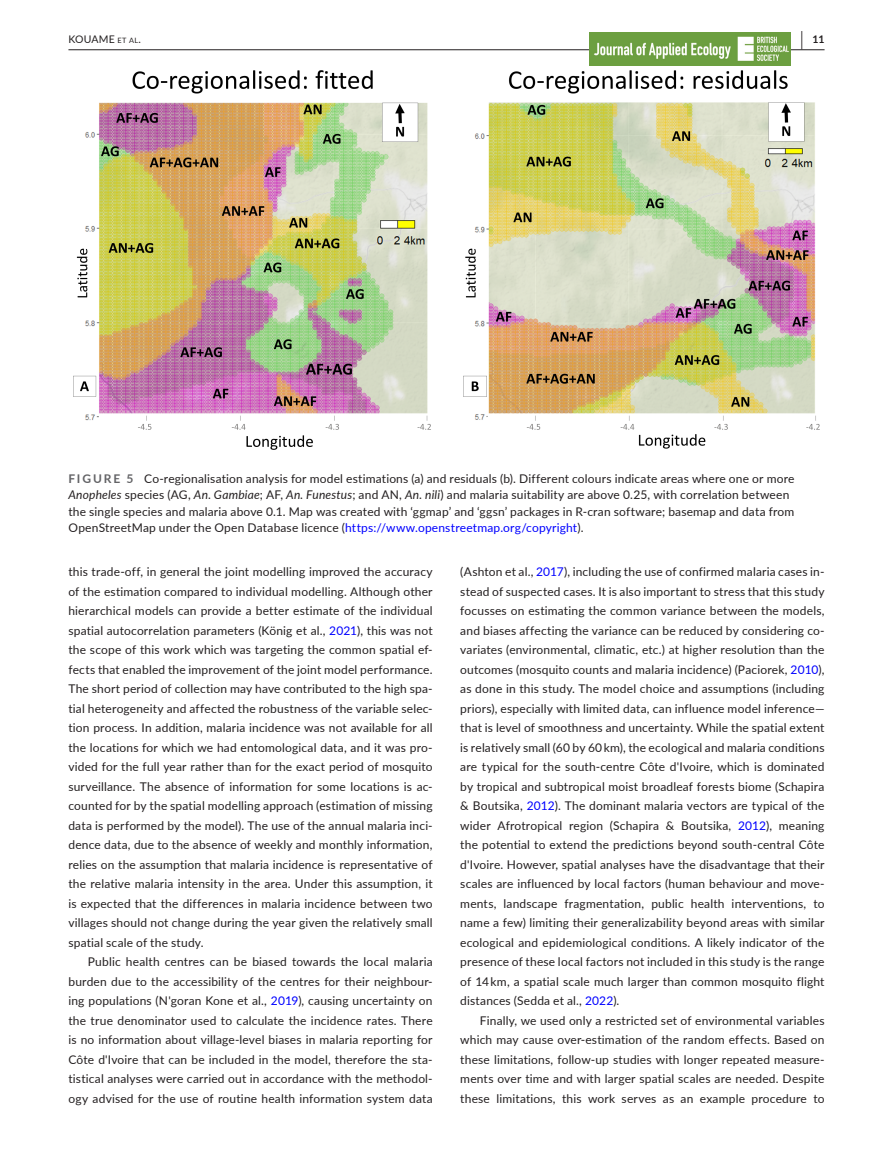
<style>
.page{position:relative;width:893px;height:1174px;background:#fff}
.page>*{position:absolute;margin:0;border:0;box-sizing:border-box;transform-origin:0 0}
.t1{font:12px/19.5px "Lato";letter-spacing:.015em;color:#231f20;text-align:justify}
.t2{font:10.5px "Lato";letter-spacing:.02em;color:#231f20}
.t3{font:700 10.5px "Lato";color:#231f20}
.s1{font-size:7.35px}
.s2{font-size:19.5px}
.s3{font-weight:700;color:#636366}
.s4{font-style:italic}
.s5{color:#00f}
</style>
<div class="page">
<hr style="left:68px;top:49px;width:756px;height:1px;background:#231f20">
<img style="left:590px;top:33px;width:201px;height:32px">
<img style="left:73px;top:70px;width:747px;height:380px">
<p class="t2" style="left:68px;top:31px;width:74px">KOUAME <span class="s1">et al</span>.</p>
<p class="t3" style="left:801px;top:31px;width:25px"><span class="s2">|</span> 11</p>
<p class="t1" style="left:68px;top:469px;width:728px;line-height:16.5px;text-align:left"><span class="s3">FIGURE 5</span> Co-regionalisation analysis for model estimations (a) and residuals (b). Different colours indicate areas where one or more <span class="s4">Anopheles</span> species (AG, <span class="s4">An. Gambiae</span>; AF, <span class="s4">An. Funestus</span>; and AN, <span class="s4">An. nili</span>) and malaria suitability are above 0.25, with correlation between the single species and malaria above 0.1. Map was created with ‘ggmap’ and ‘ggsn’ packages in R-cran software; basemap and data from OpenStreetMap under the Open Database licence (<span class="s5">https://www.openstreetmap.org/copyright</span>).</p>
<p class="t1" style="left:68px;top:561px;width:366px">this trade-off, in general the joint modelling improved the accuracy of the estimation compared to individual modelling. Although other hierarchical models can provide a better estimate of the individual spatial autocorrelation parameters (König et al., <span class="s5">2021</span>), this was not the scope of this work which was targeting the common spatial ef&shy;fects that enabled the improvement of the joint model performance.<br>The short period of collection may have contributed to the high spa&shy;tial heterogeneity and affected the robustness of the variable selec&shy;tion process. In addition, malaria incidence was not available for all the locations for which we had entomological data, and it was pro&shy;vided for the full year rather than for the exact period of mosquito surveillance. The absence of information for some locations is ac&shy;counted for by the spatial modelling approach (estimation of missing data is performed by the model). The use of the annual malaria inci&shy;dence data, due to the absence of weekly and monthly information, relies on the assumption that malaria incidence is representative of the relative malaria intensity in the area. Under this assumption, it is expected that the differences in malaria incidence between two villages should not change during the year given the relatively small spatial scale of the study.</p>
<p class="t1" style="left:68px;top:951px;width:366px;text-indent:20px">Public health centres can be biased towards the local malaria burden due to the accessibility of the centres for their neighbour&shy;ing populations (N'goran Kone et al., <span class="s5">2019</span>), causing uncertainty on the true denominator used to calculate the incidence rates. There is no information about village-level biases in malaria reporting for Côte d'Ivoire that can be included in the model, therefore the sta&shy;tistical analyses were carried out in accordance with the methodol&shy;ogy advised for the use of routine health information system data</p>
<p class="t1" style="left:460px;top:561px;width:366px">(Ashton et al., <span class="s5">2017</span>), including the use of confirmed malaria cases in&shy;stead of suspected cases. It is also important to stress that this study focusses on estimating the common variance between the models, and biases affecting the variance can be reduced by considering co&shy;variates (environmental, climatic, etc.) at higher resolution than the outcomes (mosquito counts and malaria incidence) (Paciorek, <span class="s5">2010</span>), as done in this study. The model choice and assumptions (including priors), especially with limited data, can influence model inference— that is level of smoothness and uncertainty. While the spatial extent is relatively small (60 by 60 km), the ecological and malaria conditions are typical for the south-centre Côte d'Ivoire, which is dominated by tropical and subtropical moist broadleaf forests biome (Schapira &amp; Boutsika, <span class="s5">2012</span>). The dominant malaria vectors are typical of the wider Afrotropical region (Schapira &amp; Boutsika, <span class="s5">2012</span>), meaning the potential to extend the predictions beyond south-central Côte d'Ivoire. However, spatial analyses have the disadvantage that their scales are influenced by local factors (human behaviour and move&shy;ments, landscape fragmentation, public health interventions, to name a few) limiting their generalizability beyond areas with similar ecological and epidemiological conditions. A likely indicator of the presence of these local factors not included in this study is the range of 14 km, a spatial scale much larger than common mosquito flight distances (Sedda et al., <span class="s5">2022</span>).</p>
<p class="t1" style="left:460px;top:1010px;width:366px;text-indent:20px">Finally, we used only a restricted set of environmental variables which may cause over-estimation of the random effects. Based on these limitations, follow-up studies with longer repeated measure&shy;ments over time and with larger spatial scales are needed. Despite these limitations, this work serves as an example procedure to</p>
</div>
